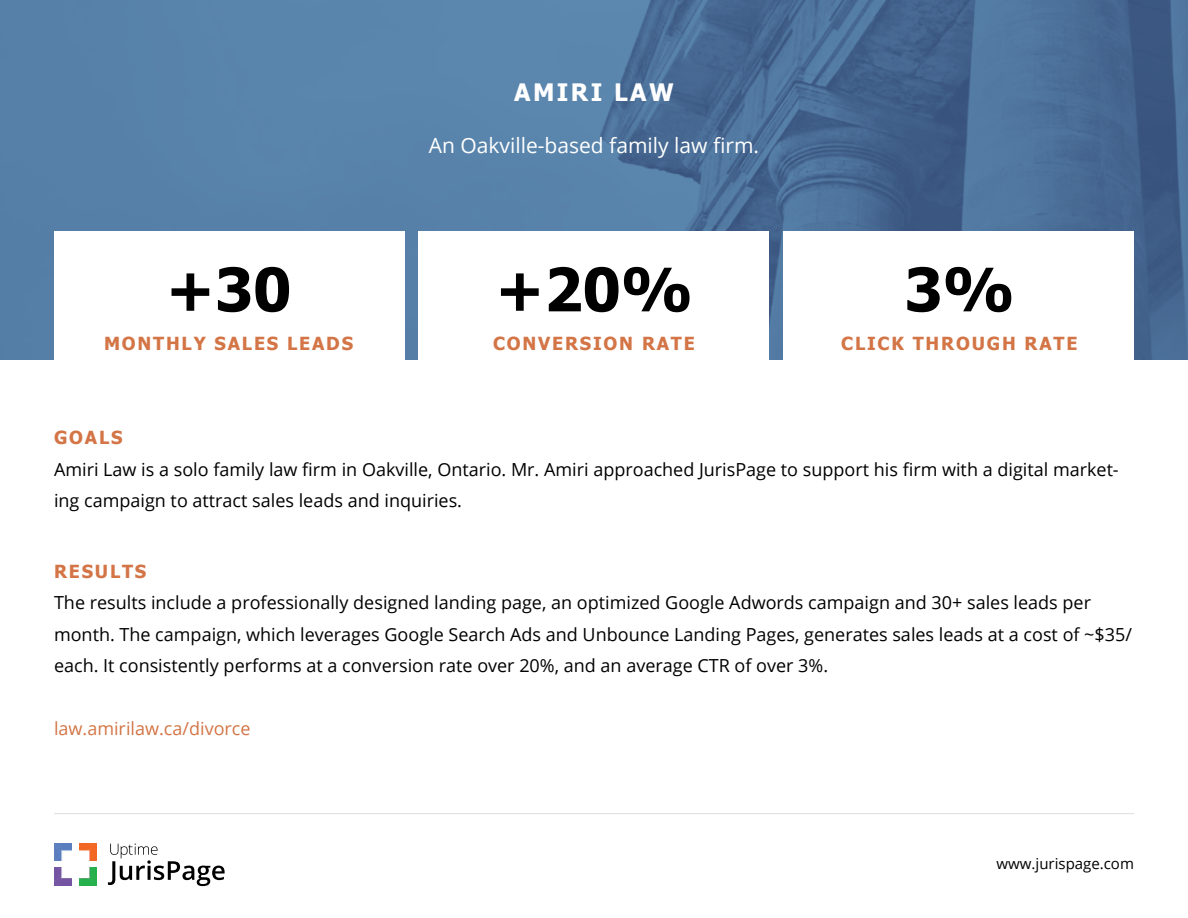
<style>
.page{position:relative;width:1188px;height:918px;background:#fff}
.page>*{position:absolute;margin:0;border:0;box-sizing:border-box;transform-origin:0 0}
.t1{font:700 60px "Tahoma";color:#000}
.t2{font:700 24px "Tahoma";letter-spacing:.1em;color:#fff}
.t3{font:21px "Open Sans";color:#fff}
.t4{font:18px/31.5px "Open Sans";color:#000}
.t5{font:700 18px "Tahoma";letter-spacing:.1em;color:#d37546}
.t6{font:18px "Open Sans";color:#d37546}
.t7{font:15px "Open Sans";color:#000}
</style>
<div class="page">
<img style="left:0;top:0;width:1188px;height:360px">
<hr style="left:54px;top:813px;width:1080px;height:1px;background:#dcddde">
<img style="left:79px;top:868px;width:18px;height:17px">
<img style="left:54px;top:868px;width:18px;height:17px">
<img style="left:79px;top:843px;width:18px;height:18px">
<img style="left:54px;top:843px;width:18px;height:18px">
<svg style="left:108px;top:844px;width:117px;height:42px"></svg>
<div style="left:54px;top:231px;width:350px;height:158px;background:#fff"></div>
<div style="left:419px;top:231px;width:350px;height:158px;background:#fff"></div>
<div style="left:784px;top:231px;width:350px;height:158px;background:#fff"></div>
<h1 class="t1" style="left:166px;top:247px;width:127px">+30</h1>
<p class="t5" style="left:104px;top:331px;width:251px">MONTHLY SALES LEADS</p>
<h2 class="t2" style="left:514px;top:75px;width:161px">AMIRI LAW</h2>
<p class="t3" style="left:429px;top:131px;width:332px">An Oakville-based family law firm.</p>
<h1 class="t1" style="left:495px;top:247px;width:199px">+20%</h1>
<p class="t5" style="left:493px;top:331px;width:203px">CONVERSION RATE</p>
<h1 class="t1" style="left:904px;top:247px;width:112px">3%</h1>
<p class="t5" style="left:841px;top:331px;width:238px">CLICK THROUGH RATE</p>
<p class="t5" style="left:54px;top:425px;width:70px">GOALS</p>
<p class="t4" style="left:54px;top:453px;width:1066px">Amiri Law is a solo family law firm in Oakville, Ontario. Mr. Amiri approached JurisPage to support his firm with a digital market&shy;ing campaign to attract sales leads and inquiries.</p>
<p class="t5" style="left:54px;top:559px;width:94px">RESULTS</p>
<p class="t4" style="left:54px;top:587px;width:1080px">The results include a professionally designed landing page, an optimized Google Adwords campaign and 30+ sales leads per month. The campaign, which leverages Google Search Ads and Unbounce Landing Pages, generates sales leads at a cost of ~$35/ each. It consistently performs at a conversion rate over 20%, and an average CTR of over 3%.</p>
<p class="t6" style="left:54px;top:716px;width:198px">law.amirilaw.ca/divorce</p>
<p class="t7" style="left:997px;top:853px;width:139px">www.jurispage.com</p>
</div>
